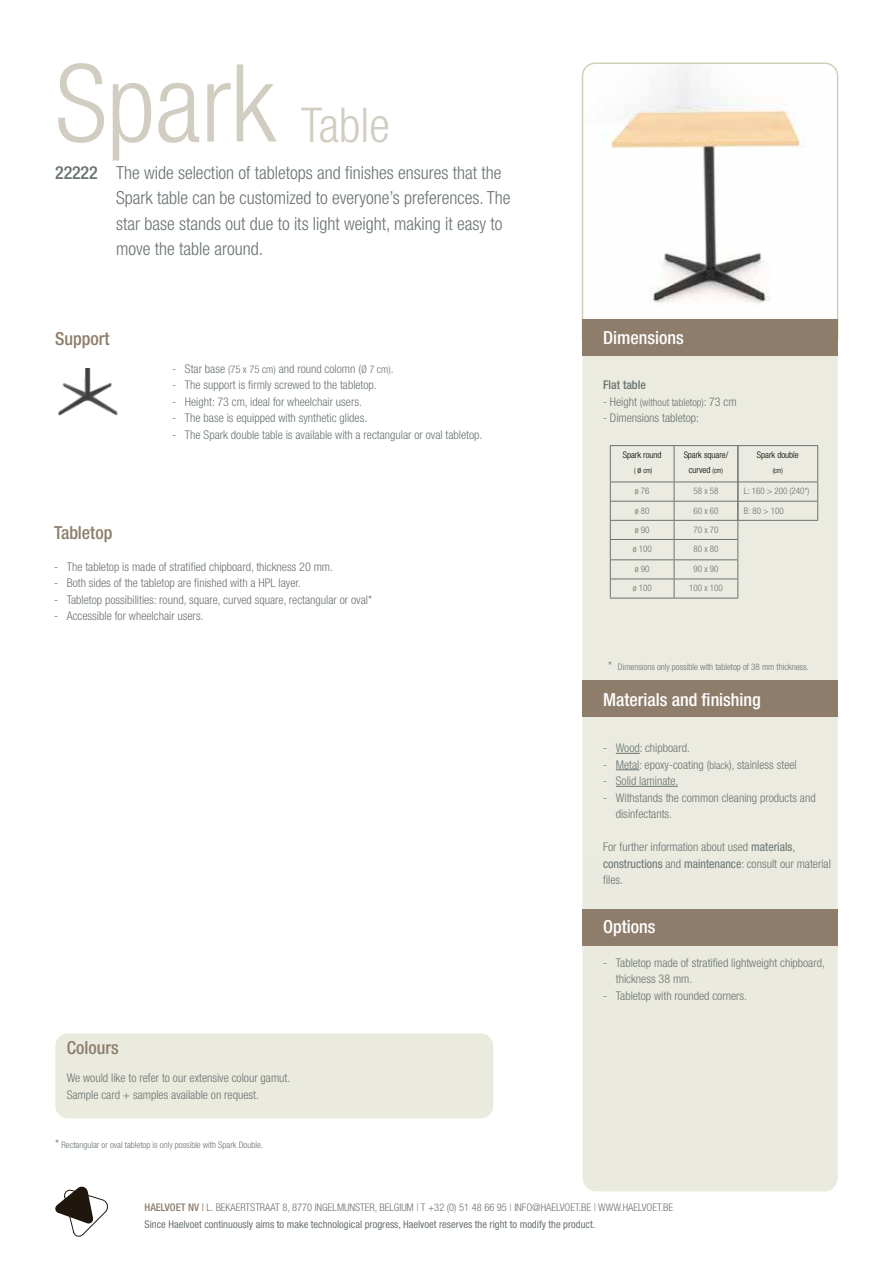
<style>
.page{position:relative;width:893px;height:1263px;background:#fff}
.page>*{position:absolute;margin:0;border:0;box-sizing:border-box;transform-origin:0 0}
.t1{font:300 condensed 108px "Helvetica Neue LT Std";color:#d2cdc1}
.t2{font:300 condensed 48px "Helvetica Neue LT Std";color:#d2cdc1}
.t3{font:300 condensed 18px/25.5px "Helvetica Neue LT Std";color:#697370}
.t4{font:500 condensed 18px "Helvetica Neue LT Std";color:#fff}
.t5{font:500 condensed 18px "Helvetica Neue LT Std";color:#8e7d6b}
.t6{font:500 condensed 18px "Helvetica Neue LT Std";letter-spacing:-.01em;color:#697370}
.t7{font:300 condensed 12px/16.5px "Helvetica Neue LT Std";color:#697370}
.t8{font:500 condensed 12px "Helvetica Neue LT Std";color:#697370}
.t9{font:300 condensed 10.5px "Helvetica Neue LT Std";color:#697370}
.t10{font:condensed 10.5px "Helvetica Neue LT Std";color:#697370}
.t11{font:300 condensed 9px/19.2px "Helvetica Neue LT Std";color:#697370}
.t12{font:300 condensed 9px/15px "Helvetica Neue LT Std";color:#000;text-align:center}
.t13{font:300 condensed 7.5px "Helvetica Neue LT Std";color:#000;scale:.9 1}
.s1{font-size:10.5px}
.s2{font-size:12px}
.s3{font-size:9px}
.s4{font-size:7.5px}
.s5{font-weight:400}
.s6{font-weight:500;color:#8e7d6b}
.s7{font-weight:400;color:#8e7d6b}
.s8{color:#8e7d6b}
</style>
<div class="page">
<div style="left:583px;top:214px;width:254px;height:977px;background:#eaeadf;border-radius:13px"></div>
<div style="left:55px;top:1033px;width:438px;height:85px;background:#eaeadf;border-radius:13px"></div>
<div style="left:583px;top:680px;width:255px;height:36px;background:#8e7d6b"></div>
<svg style="left:55px;top:1187px;width:53px;height:49px"></svg>
<div style="left:583px;top:909px;width:255px;height:37px;background:#8e7d6b"></div>
<img style="left:582px;top:63px;width:256px;height:287px">
<div style="left:582px;top:63px;width:256px;height:289px;border:2px solid #d1cfb6;border-radius:13px"></div>
<div style="left:583px;top:320px;width:255px;height:36px;background:#8e7d6b"></div>
<img style="left:58px;top:369px;width:60px;height:47px">
<hr style="left:610px;top:445px;width:64px;height:1px;background:#697370">
<hr style="left:610px;top:446px;width:1px;height:36px;background:#697370">
<hr style="left:674px;top:445px;width:64px;height:1px;background:#697370">
<hr style="left:674px;top:446px;width:1px;height:36px;background:#697370">
<hr style="left:737px;top:446px;width:1px;height:36px;background:#697370">
<hr style="left:610px;top:482px;width:64px;height:1px;background:#697370">
<hr style="left:674px;top:482px;width:64px;height:1px;background:#697370">
<hr style="left:610px;top:501px;width:64px;height:1px;background:#697370">
<hr style="left:674px;top:501px;width:64px;height:1px;background:#697370">
<hr style="left:610px;top:520px;width:64px;height:1px;background:#697370">
<hr style="left:674px;top:520px;width:64px;height:1px;background:#697370">
<hr style="left:610px;top:539px;width:64px;height:1px;background:#697370">
<hr style="left:674px;top:539px;width:64px;height:1px;background:#697370">
<hr style="left:610px;top:559px;width:64px;height:1px;background:#697370">
<hr style="left:674px;top:559px;width:64px;height:1px;background:#697370">
<hr style="left:610px;top:579px;width:64px;height:1px;background:#697370">
<svg style="left:610px;top:482px;width:1px;height:116px"></svg>
<hr style="left:674px;top:579px;width:64px;height:1px;background:#697370">
<svg style="left:674px;top:482px;width:1px;height:116px"></svg>
<hr style="left:610px;top:598px;width:64px;height:1px;background:#697370">
<hr style="left:674px;top:598px;width:64px;height:1px;background:#697370">
<hr style="left:738px;top:445px;width:80px;height:1px;background:#697370">
<hr style="left:738px;top:446px;width:1px;height:36px;background:#697370">
<hr style="left:817px;top:446px;width:1px;height:36px;background:#697370">
<hr style="left:738px;top:482px;width:80px;height:1px;background:#697370">
<hr style="left:738px;top:501px;width:80px;height:1px;background:#697370">
<svg style="left:737px;top:482px;width:2px;height:116px"></svg>
<svg style="left:817px;top:482px;width:1px;height:38px"></svg>
<hr style="left:738px;top:520px;width:80px;height:1px;background:#697370">
<svg style="left:616px;top:753px;width:24px;height:1px"></svg>
<svg style="left:616px;top:769px;width:23px;height:1px"></svg>
<hr style="left:616px;top:786px;width:62px;height:1px;background:#697370">
<h1 class="t1" style="left:55px;top:41px;width:221px">Spark</h1>
<h2 class="t2" style="left:301px;top:97px;width:90px">Table</h2>
<h3 class="t3" style="left:116px;top:159px;width:396px">The wide selection of tabletops and finishes ensures that the Spark table can be customized to everyone’s preferences. The star base stands out due to its light weight, making it easy to move the table around.</h3>
<h3 class="t6" style="left:55px;top:162px;width:44px">22222</h3>
<h3 class="t5" style="left:55px;top:327px;width:56px">Support</h3>
<h3 class="t5" style="left:54px;top:522px;width:60px">Tabletop</h3>
<p class="t7" style="left:172px;top:360px;width:223px">- Star base <span class="s1">(75 x 75 cm)</span> and round colomn (<span class="s1">Ø 7 cm)</span>.</p>
<p class="t7" style="left:172px;top:376px;width:206px">- The support is firmly screwed to the tabletop.</p>
<p class="t7" style="left:172px;top:393px;width:191px">- Height: 73 cm, ideal for wheelchair users.</p>
<p class="t7" style="left:172px;top:409px;width:196px">- The base is equipped with synthetic glides.</p>
<p class="t7" style="left:172px;top:426px;width:312px">- The Spark double table is available with a rectangular or oval tabletop.</p>
<p class="t7" style="left:54px;top:558px;width:280px">- The tabletop is made of stratified chipboard, thickness 20 mm.</p>
<p class="t7" style="left:54px;top:574px;width:248px">- Both sides of the tabletop are finished with a HPL layer.</p>
<p class="t7" style="left:54px;top:591px;width:320px">- Tabletop possibilities: round, square, curved square, rectangular or oval*</p>
<p class="t7" style="left:54px;top:607px;width:151px">- Accessible for wheelchair users.</p>
<h3 class="t5" style="left:67px;top:1037px;width:54px">Colours</h3>
<p class="t7" style="left:67px;top:1069px;width:225px">We would like to refer to our extensive colour gamut.<br>Sample card + samples available on request.</p>
<p class="t11" style="left:55px;top:1135px;width:209px"><span class="s2">*</span> Rectangular or oval tabletop is only possible with Spark Double.</p>
<h3 class="t4" style="left:603px;top:327px;width:82px">Dimensions</h3>
<p class="t8" style="left:603px;top:378px;width:44px">Flat table</p>
<p class="t9" style="left:603px;top:396px;width:135px"><span class="s2">- Height</span> (without tabletop)<span class="s2">: 73 cm</span></p>
<p class="t7" style="left:603px;top:409px;width:97px">- Dimensions tabletop:</p>
<p class="t12" style="left:623px;top:447px;width:40px">Spark round</p>
<p class="t13" style="left:634px;top:466px;width:21px">( <span class="s3">ø</span> cm)</p>
<p class="t12" style="left:684px;top:447px;width:46px">Spark square/ curved <span class="s4">(cm)</span></p>
<p class="t11" style="left:635px;top:481px;width:16px">ø 76</p>
<p class="t11" style="left:693px;top:481px;width:26px">58 x 58</p>
<p class="t11" style="left:635px;top:501px;width:16px">ø 80</p>
<p class="t11" style="left:693px;top:501px;width:26px">60 x 60</p>
<p class="t11" style="left:635px;top:520px;width:16px">ø 90</p>
<p class="t11" style="left:693px;top:520px;width:26px">70 x 70</p>
<p class="t11" style="left:633px;top:539px;width:20px">ø 100</p>
<p class="t11" style="left:693px;top:539px;width:26px">80 x 80</p>
<p class="t11" style="left:635px;top:559px;width:16px">ø 90</p>
<p class="t11" style="left:693px;top:559px;width:26px">90 x 90</p>
<p class="t11" style="left:633px;top:578px;width:20px">ø 100</p>
<p class="t11" style="left:689px;top:578px;width:35px">100 x 100</p>
<p class="t12" style="left:757px;top:447px;width:43px">Spark double</p>
<p class="t13" style="left:773px;top:466px;width:13px">(cm)</p>
<p class="t11" style="left:744px;top:481px;width:67px">L: 160 &gt; 200 (240*)<br>B: 80 &gt; 100</p>
<p class="t11" style="left:608px;top:657px;width:202px"><span class="s2">*</span> Dimensions only possible with tabletop of 38 mm thickness.</p>
<h3 class="t4" style="left:603px;top:689px;width:159px">Materials and finishing</h3>
<p class="t7" style="left:603px;top:739px;width:88px">- Wood: chipboard.</p>
<p class="t7" style="left:603px;top:756px;width:195px">- Metal: epoxy-coating (<span class="s1">black</span>), stainless steel</p>
<p class="t7" style="left:603px;top:772px;width:77px">- Solid laminate.</p>
<p class="t7" style="left:616px;top:789px;width:201px;text-indent:-13px">- Withstands the common cleaning products and disinfectants.</p>
<p class="t7" style="left:603px;top:838px;width:229px">For further information about used <span class="s5">materials</span>, <span class="s5">constructions</span> and <span class="s5">maintenance</span>: consult our material files.</p>
<h3 class="t4" style="left:603px;top:916px;width:54px">Options</h3>
<p class="t7" style="left:616px;top:954px;width:211px;text-indent:-13px">- Tabletop made of stratified lightweight chipboard, thickness 38 mm.</p>
<p class="t7" style="left:603px;top:987px;width:145px">- Tabletop with rounded corners.</p>
<p class="t9" style="left:145px;top:1201px;width:530px"><span class="s6">HAELVOET NV</span> <span class="s7">|</span> L. BEKAERTSTRAAT 8, 8770 INGELMUNSTER, BELGIUM <span class="s8">|</span> T +32 (0) 51 48 66 95 <span class="s8">|</span> INFO@HAELVOET.BE <span class="s8">|</span> WWW.HAELVOET.BE</p>
<p class="t10" style="left:145px;top:1218px;width:452px">Since Haelvoet continuously aims to make technological progress, Haelvoet reserves the right to modify the product.</p>
</div>
